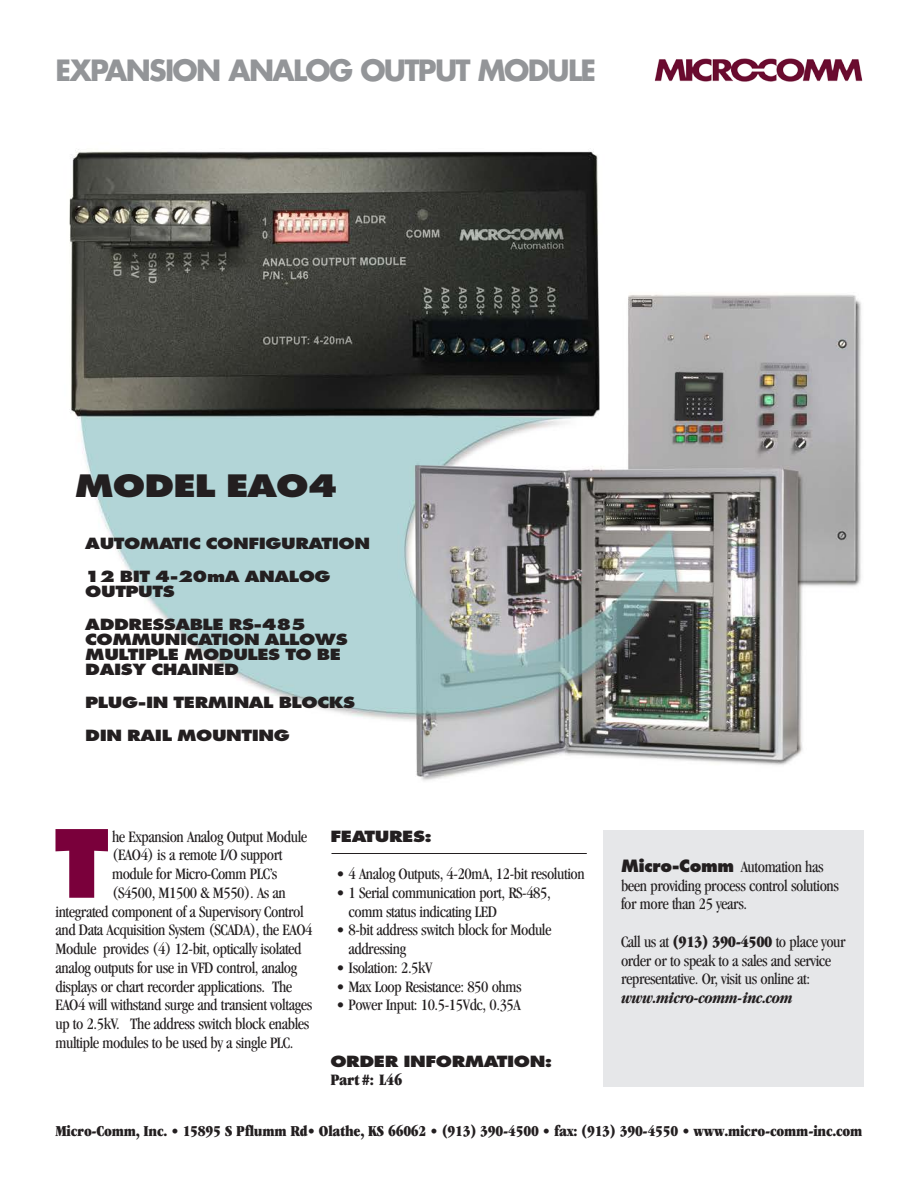
<style>
.page{position:relative;width:918px;height:1188px;background:#fff}
.page>*{position:absolute;margin:0;border:0;box-sizing:border-box;transform-origin:0 0}
.t1{font:800 91.05px "Futura Std";color:#7a003b}
.t2{font:800 30px "Futura Std";letter-spacing:-.025em;color:#231f20;scale:1.2 1}
.t3{font:700 28.5px "Futura Std";letter-spacing:-.06em;color:#939598}
.BODY_TXT{font:condensed 16.5px/18.8px "Garamond";letter-spacing:-.025em;color:#231f20}
.LIST_TXT{font:condensed 16.5px/18.8px "Garamond";letter-spacing:-.025em;color:#231f20}
.SUBHEAD2{font:ultra-condensed 16.5px "Garamond";letter-spacing:-.025em;color:#231f20}
.SUBHEAD2-2{font:ultra-condensed 15.75px "Garamond";letter-spacing:-.015em;color:#231f20}
.SUBHEAD1{font:800 15px/15px "Futura Std";letter-spacing:-.025em;color:#231f20;scale:1.2 1}
.s1{font-family:"Futura Std";font-weight:800;font-stretch:normal}
.s2{font-stretch:ultra-condensed}
.s3{font-weight:700;font-style:italic}
</style>
<div class="page">
<img style="left:69px;top:149px;width:792px;height:705px">
<div style="left:603px;top:830px;width:261px;height:257px;background:#e6e7e9"></div>
<hr style="left:332px;top:853px;width:255px;height:1px;background:#231f20">
<img style="left:654px;top:58px;width:209px;height:24px">
<p class="t3" style="left:56px;top:52px;width:542px">EXPANSION ANALOG OUTPUT MODULE</p>
<p class="t2" style="left:75px;top:467px;width:221px">MODEL EAO4</p>
<p class="SUBHEAD1" style="left:85px;top:536px;width:239px">AUTOMATIC CONFIGURATION</p>
<p class="SUBHEAD1" style="left:85px;top:569px;width:206px">12 BIT 4-20mA ANALOG<br>OUTPUTS</p>
<p class="SUBHEAD1" style="left:85px;top:617px;width:220px">ADDRESSABLE RS-485<br>COMMUNICATION ALLOWS<br>MULTIPLE MODULES TO BE<br>DAISY CHAINED</p>
<p class="SUBHEAD1" style="left:85px;top:695px;width:226px">PLUG-IN TERMINAL BLOCKS</p>
<p class="SUBHEAD1" style="left:85px;top:728px;width:172px">DIN RAIL MOUNTING</p>
<p class="t1" style="left:55px;top:806px;width:56px">T</p>
<p class="BODY_TXT" style="left:112px;top:827px;width:197px">he Expansion Analog Output Module</p>
<p class="BODY_TXT" style="left:112px;top:845px;width:172px">(EAO4) is a remote I/O support</p>
<p class="BODY_TXT" style="left:112px;top:864px;width:167px">module for Micro-Comm PLC’s</p>
<p class="BODY_TXT" style="left:112px;top:883px;width:175px">(S4500, M1500 &amp; M550). As an</p>
<p class="BODY_TXT" style="left:56px;top:902px;width:250px">integrated component of a Supervisory Control</p>
<p class="BODY_TXT" style="left:56px;top:920px;width:258px">and Data Acquisition System (SCADA), the EAO4</p>
<p class="BODY_TXT" style="left:56px;top:939px;width:248px">Module provides (4) 12-bit, optically isolated</p>
<p class="BODY_TXT" style="left:56px;top:958px;width:243px">analog outputs for use in VFD control, analog</p>
<p class="BODY_TXT" style="left:56px;top:977px;width:238px">displays or chart recorder applications. The</p>
<p class="BODY_TXT" style="left:56px;top:995px;width:258px">EAO4 will withstand surge and transient voltages</p>
<p class="BODY_TXT" style="left:56px;top:1014px;width:255px">up to 2.5kV. The address switch block enables</p>
<p class="BODY_TXT" style="left:56px;top:1033px;width:240px">multiple modules to be used by a single PLC.</p>
<p class="SUBHEAD1" style="left:330px;top:828px;width:86px">FEATURES:</p>
<p class="LIST_TXT" style="left:336px;top:864px;width:250px">• 4 Analog Outputs, 4-20mA, 12-bit resolution</p>
<p class="LIST_TXT" style="left:348px;top:883px;width:204px;text-indent:-12px">• 1 Serial communication port, RS-485, comm status indicating LED</p>
<p class="LIST_TXT" style="left:336px;top:920px;width:217px">• 8-bit address switch block for Module</p>
<p class="LIST_TXT" style="left:348px;top:939px;width:59px">addressing</p>
<p class="LIST_TXT" style="left:336px;top:958px;width:97px">• Isolation: 2.5kV</p>
<p class="LIST_TXT" style="left:336px;top:977px;width:187px">• Max Loop Resistance: 850 ohms</p>
<p class="LIST_TXT" style="left:336px;top:995px;width:186px">• Power Input: 10.5-15Vdc, 0.35A</p>
<p class="SUBHEAD1" style="left:330px;top:1053px;width:186px">ORDER INFORMATION:</p>
<p class="SUBHEAD2" style="left:330px;top:1071px;width:73px">Part #: L46</p>
<p class="BODY_TXT" style="left:621px;top:857px;width:220px"><span class="s1">Micro-Comm</span> Automation has been providing process control solutions for more than 25 years.</p>
<p class="BODY_TXT" style="left:621px;top:932px;width:226px">Call us at <span class="s2">(913) 390-4500</span> to place your order or to speak to a sales and service representative. Or, visit us online at: <span class="s3">www.micro-comm-inc.com</span></p>
<p class="SUBHEAD2-2" style="left:56px;top:1122px;width:809px">Micro-Comm, Inc. • 15895 S Pflumm Rd• Olathe, KS 66062 • (913) 390-4500 • fax: (913) 390-4550 • www.micro-comm-inc.com</p>
</div>
